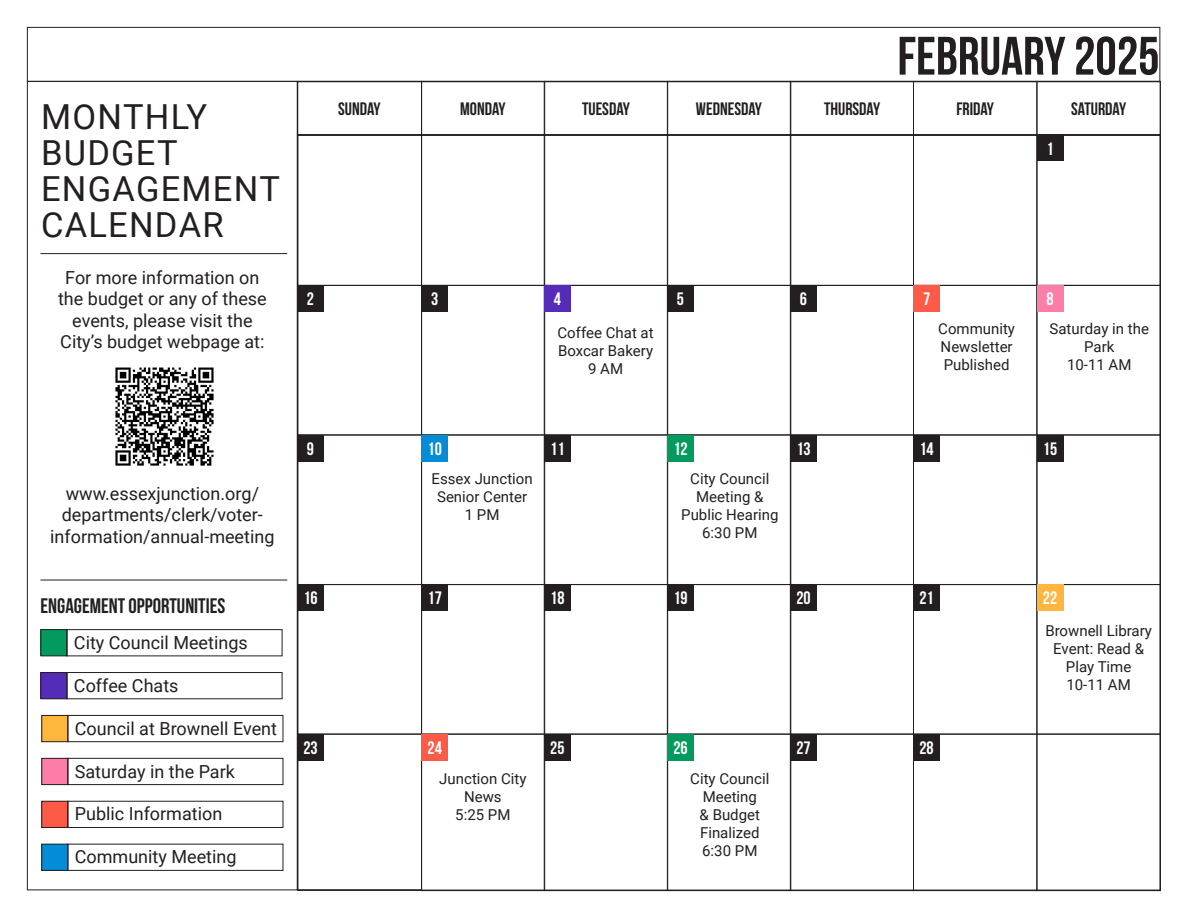
<style>
.page{position:relative;width:1188px;height:918px;background:#fff}
.page>*{position:absolute;margin:0;border:0;box-sizing:border-box;transform-origin:0 0}
.t1{font:54px "Bebas Neue";color:#231f20}
.t2{font:34.5px/36px "Roboto";letter-spacing:.035em;color:#231f20}
.t3{font:21px "Bebas Neue";color:#231f20}
.t4{font:18px/21.6px "Roboto";color:#231f20;text-align:center}
.t5{font:18px "Bebas Neue";color:#231f20}
.t6{font:18px "Bebas Neue";color:#fff}
.t7{font:15px/18px "Roboto";color:#231f20;text-align:center}
</style>
<div class="page">
<div style="left:27px;top:27px;width:1133px;height:55px;border:1px solid #231f20"></div>
<div style="left:297px;top:285px;width:864px;height:150px;border:1px solid #231f20"></div>
<div style="left:297px;top:135px;width:125px;height:755px;border:1px solid #231f20"></div>
<div style="left:421px;top:135px;width:124px;height:756px;border:1px solid #231f20"></div>
<div style="left:544px;top:135px;width:124px;height:756px;border:1px solid #231f20"></div>
<div style="left:667px;top:135px;width:124px;height:756px;border:1px solid #231f20"></div>
<div style="left:790px;top:135px;width:124px;height:756px;border:1px solid #231f20"></div>
<div style="left:913px;top:135px;width:124px;height:756px;border:1px solid #231f20"></div>
<div style="left:1037px;top:135px;width:124px;height:756px;border:1px solid #231f20"></div>
<div style="left:297px;top:81px;width:125px;height:54px;border:1px solid #231f20"></div>
<div style="left:421px;top:81px;width:124px;height:54px;border:1px solid #231f20"></div>
<div style="left:544px;top:81px;width:124px;height:54px;border:1px solid #231f20"></div>
<div style="left:667px;top:81px;width:124px;height:54px;border:1px solid #231f20"></div>
<div style="left:790px;top:81px;width:124px;height:54px;border:1px solid #231f20"></div>
<div style="left:913px;top:81px;width:124px;height:54px;border:1px solid #231f20"></div>
<div style="left:1037px;top:81px;width:124px;height:54px;border:1px solid #231f20"></div>
<div style="left:1037px;top:134px;width:27px;height:27px;background:#231f20"></div>
<div style="left:297px;top:285px;width:27px;height:27px;background:#231f20"></div>
<div style="left:421px;top:285px;width:27px;height:27px;background:#231f20"></div>
<div style="left:544px;top:285px;width:27px;height:27px;background:#552cb8"></div>
<div style="left:667px;top:285px;width:27px;height:27px;background:#231f20"></div>
<div style="left:790px;top:285px;width:27px;height:27px;background:#231f20"></div>
<div style="left:913px;top:285px;width:27px;height:27px;background:#fd5a47"></div>
<div style="left:1037px;top:285px;width:27px;height:27px;background:#fc7da8"></div>
<div style="left:297px;top:435px;width:27px;height:27px;background:#231f20"></div>
<div style="left:421px;top:435px;width:27px;height:27px;background:#058cd6"></div>
<div style="left:544px;top:435px;width:27px;height:27px;background:#231f20"></div>
<div style="left:667px;top:435px;width:27px;height:27px;background:#029a5e"></div>
<div style="left:790px;top:435px;width:27px;height:27px;background:#231f20"></div>
<div style="left:913px;top:435px;width:27px;height:27px;background:#231f20"></div>
<div style="left:1037px;top:435px;width:27px;height:27px;background:#231f20"></div>
<div style="left:297px;top:584px;width:27px;height:27px;background:#231f20"></div>
<div style="left:421px;top:584px;width:27px;height:27px;background:#231f20"></div>
<div style="left:544px;top:584px;width:27px;height:27px;background:#231f20"></div>
<div style="left:667px;top:584px;width:27px;height:27px;background:#231f20"></div>
<div style="left:790px;top:584px;width:27px;height:27px;background:#231f20"></div>
<div style="left:913px;top:584px;width:27px;height:27px;background:#231f20"></div>
<div style="left:1037px;top:584px;width:27px;height:27px;background:#feb63c"></div>
<div style="left:297px;top:734px;width:27px;height:27px;background:#231f20"></div>
<div style="left:421px;top:734px;width:27px;height:27px;background:#fd5a47"></div>
<div style="left:544px;top:734px;width:27px;height:27px;background:#231f20"></div>
<div style="left:667px;top:734px;width:27px;height:27px;background:#029a5e"></div>
<div style="left:790px;top:734px;width:27px;height:27px;background:#231f20"></div>
<div style="left:913px;top:734px;width:27px;height:27px;background:#231f20"></div>
<div style="left:41px;top:630px;width:26px;height:26px;background:#029a5e"></div>
<div style="left:40px;top:629px;width:28px;height:27px;border:1px solid #231f20"></div>
<div style="left:66px;top:629px;width:216px;height:27px;border:1px solid #231f20"></div>
<div style="left:41px;top:673px;width:26px;height:26px;background:#552cb8"></div>
<div style="left:40px;top:672px;width:28px;height:27px;border:1px solid #231f20"></div>
<div style="left:66px;top:672px;width:216px;height:27px;border:1px solid #231f20"></div>
<div style="left:42px;top:715px;width:26px;height:27px;background:#feb63c"></div>
<div style="left:41px;top:715px;width:27px;height:27px;border:1px solid #231f20"></div>
<div style="left:67px;top:715px;width:216px;height:27px;border:1px solid #231f20"></div>
<div style="left:42px;top:758px;width:26px;height:27px;background:#fc7da8"></div>
<div style="left:41px;top:758px;width:27px;height:27px;border:1px solid #231f20"></div>
<div style="left:67px;top:758px;width:216px;height:27px;border:1px solid #231f20"></div>
<div style="left:42px;top:801px;width:26px;height:26px;background:#fd5a47"></div>
<div style="left:41px;top:801px;width:27px;height:27px;border:1px solid #231f20"></div>
<div style="left:67px;top:801px;width:216px;height:27px;border:1px solid #231f20"></div>
<hr style="left:40px;top:580px;width:247px;height:1px;background:#231f20">
<hr style="left:40px;top:253px;width:247px;height:1px;background:#231f20">
<img style="left:115px;top:367px;width:99px;height:99px">
<div style="left:42px;top:844px;width:26px;height:26px;background:#058cd6"></div>
<div style="left:41px;top:844px;width:27px;height:27px;border:1px solid #231f20"></div>
<div style="left:67px;top:844px;width:216px;height:27px;border:1px solid #231f20"></div>
<p class="t1" style="left:897px;top:26px;width:264px">FEBRUARY 2025</p>
<p class="t2" style="left:41px;top:97px;width:241px">MONTHLY<br>BUDGET<br>ENGAGEMENT<br>CALENDAR</p>
<p class="t5" style="left:338px;top:99px;width:44px">SUNDAY</p>
<p class="t5" style="left:460px;top:99px;width:47px">MONDAY</p>
<p class="t5" style="left:582px;top:99px;width:49px">TUESDAY</p>
<p class="t5" style="left:696px;top:99px;width:68px">WEDNESDAY</p>
<p class="t5" style="left:824px;top:99px;width:58px">THURSDAY</p>
<p class="t5" style="left:956px;top:99px;width:39px">FRIDAY</p>
<p class="t5" style="left:1071px;top:99px;width:57px">SATURDAY</p>
<p class="t6" style="left:1046px;top:138px;width:9px">1</p>
<p class="t4" style="left:58px;top:266px;width:210px">For more information on the budget or any of these events, please visit the<br>City’s budget webpage at:</p>
<p class="t4" style="left:50px;top:482px;width:226px">www.essexjunction.org/ departments/clerk/voter&shy;information/annual-meeting</p>
<p class="t3" style="left:40px;top:595px;width:186px">ENGAGEMENT OPPORTUNITIES</p>
<p class="t4" style="left:74px;top:631px;width:175px">City Council Meetings</p>
<p class="t4" style="left:74px;top:674px;width:106px">Coffee Chats</p>
<p class="t4" style="left:75px;top:717px;width:204px">Council at Brownell Event</p>
<p class="t4" style="left:75px;top:760px;width:162px">Saturday in the Park</p>
<p class="t4" style="left:75px;top:803px;width:149px">Public Information</p>
<p class="t4" style="left:75px;top:846px;width:163px">Community Meeting</p>
<p class="t6" style="left:307px;top:289px;width:9px">2</p>
<p class="t6" style="left:431px;top:289px;width:9px">3</p>
<p class="t6" style="left:554px;top:289px;width:9px">4</p>
<p class="t6" style="left:677px;top:289px;width:9px">5</p>
<p class="t6" style="left:800px;top:289px;width:9px">6</p>
<p class="t6" style="left:923px;top:289px;width:9px">7</p>
<p class="t6" style="left:1046px;top:289px;width:9px">8</p>
<p class="t7" style="left:557px;top:323px;width:98px;text-align:left">Coffee Chat at<br>Boxcar Bakery</p>
<p class="t7" style="left:588px;top:359px;width:37px">9 AM</p>
<p class="t7" style="left:938px;top:319px;width:78px;text-align:left">Community<br>Newsletter<br>Published</p>
<p class="t7" style="left:1050px;top:319px;width:101px">Saturday in the<br>Park</p>
<p class="t7" style="left:1067px;top:355px;width:66px">10-11 AM</p>
<p class="t6" style="left:307px;top:439px;width:9px">9</p>
<p class="t6" style="left:428px;top:439px;width:16px">10</p>
<p class="t6" style="left:550px;top:439px;width:16px">11</p>
<p class="t6" style="left:673px;top:439px;width:16px">12</p>
<p class="t6" style="left:796px;top:439px;width:16px">13</p>
<p class="t6" style="left:919px;top:439px;width:16px">14</p>
<p class="t6" style="left:1043px;top:439px;width:16px">15</p>
<p class="t7" style="left:432px;top:469px;width:103px">Essex Junction<br>Senior Center</p>
<p class="t7" style="left:465px;top:505px;width:36px">1 PM</p>
<p class="t7" style="left:681px;top:469px;width:99px">City Council<br>Meeting &amp;<br>Public Hearing</p>
<p class="t7" style="left:702px;top:523px;width:57px">6:30 PM</p>
<p class="t6" style="left:303px;top:588px;width:16px">16</p>
<p class="t6" style="left:428px;top:588px;width:16px">17</p>
<p class="t6" style="left:550px;top:588px;width:16px">18</p>
<p class="t6" style="left:673px;top:588px;width:16px">19</p>
<p class="t6" style="left:796px;top:588px;width:16px">20</p>
<p class="t6" style="left:919px;top:588px;width:16px">21</p>
<p class="t6" style="left:1043px;top:588px;width:16px">22</p>
<p class="t6" style="left:303px;top:738px;width:16px">23</p>
<p class="t6" style="left:428px;top:738px;width:16px">24</p>
<p class="t6" style="left:550px;top:738px;width:16px">25</p>
<p class="t6" style="left:673px;top:738px;width:16px">26</p>
<p class="t6" style="left:796px;top:738px;width:16px">27</p>
<p class="t6" style="left:919px;top:738px;width:16px">28</p>
<p class="t7" style="left:439px;top:770px;width:89px">Junction City<br>News</p>
<p class="t7" style="left:455px;top:806px;width:57px">5:25 PM</p>
<p class="t7" style="left:690px;top:770px;width:81px">City Council<br>Meeting<br>&amp; Budget<br>Finalized</p>
<p class="t7" style="left:702px;top:842px;width:57px">6:30 PM</p>
<p class="t7" style="left:1045px;top:621px;width:108px">Brownell Library<br>Event: Read &amp;<br>Play Time</p>
<p class="t7" style="left:1066px;top:675px;width:66px">10-11 AM</p>
</div>
